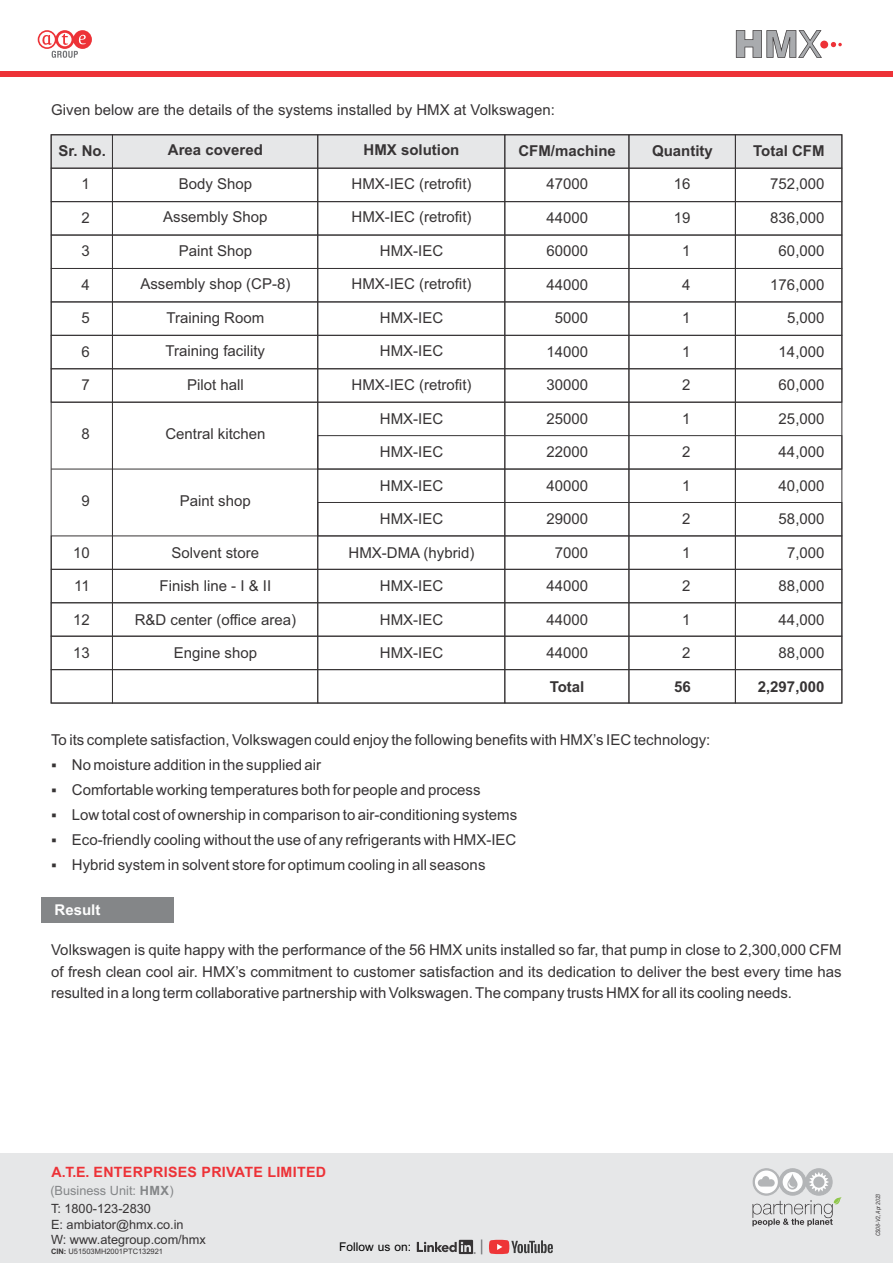
<style>
.page{position:relative;width:893px;height:1263px;background:#fff}
.page>*{position:absolute;margin:0;border:0;box-sizing:border-box;transform-origin:0 0}
.t1{font:15px/21.8px "Arial";color:#373435;text-align:justify}
.t2{font:700 15px "Arial";color:#373435}
.t3{font:700 14.85px "Arial";color:#fefefe}
.t4{font:700 14.25px "Arial";letter-spacing:.02em;color:#ed3237}
.t5{font:12.75px/15.3px "Arial";color:#373435}
.t6{font:12.75px "Arial";color:#848688}
.t7{font:12px "Arial";color:#000}
.t8{font:7.5px "Arial";color:#373435}
.t9{font:italic 6px "Arial Narrow";color:#373435}
.t10{font:700 2.7px "Arial";color:#373435}
.s1{font-weight:700}
</style>
<div class="page">
<div style="left:42px;top:897px;width:132px;height:25px;background:#848688"></div>
<div style="left:50px;top:134px;width:793px;height:35px;background:#e6e7e8"></div>
<div style="left:51px;top:168px;width:791px;height:34px;border:1px solid #373435"></div>
<div style="left:51px;top:201px;width:791px;height:34px;border:1px solid #373435"></div>
<div style="left:51px;top:235px;width:791px;height:34px;border:1px solid #373435"></div>
<div style="left:51px;top:335px;width:791px;height:34px;border:1px solid #373435"></div>
<div style="left:51px;top:302px;width:791px;height:34px;border:1px solid #373435"></div>
<div style="left:51px;top:268px;width:791px;height:34px;border:1px solid #373435"></div>
<hr style="left:51px;top:402px;width:791px;height:1px;background:#373435">
<div style="left:317px;top:435px;width:525px;height:34px;border:1px solid #373435"></div>
<hr style="left:51px;top:469px;width:791px;height:1px;background:#373435">
<div style="left:317px;top:502px;width:525px;height:34px;border:1px solid #373435"></div>
<div style="left:51px;top:569px;width:791px;height:34px;border:1px solid #373435"></div>
<div style="left:51px;top:535px;width:791px;height:35px;border:1px solid #373435"></div>
<div style="left:51px;top:636px;width:791px;height:34px;border:1px solid #373435"></div>
<div style="left:51px;top:669px;width:791px;height:34px;border:1px solid #373435"></div>
<div style="left:51px;top:134px;width:62px;height:569px;border:1px solid #373435"></div>
<div style="left:112px;top:134px;width:206px;height:569px;border:1px solid #373435"></div>
<div style="left:735px;top:134px;width:107px;height:569px;border:1px solid #373435"></div>
<div style="left:628px;top:134px;width:108px;height:569px;border:1px solid #373435"></div>
<div style="left:317px;top:134px;width:188px;height:569px;border:1px solid #373435"></div>
<div style="left:0;top:71px;width:893px;height:6px;background:#ed3237"></div>
<svg style="left:38px;top:30px;width:54px;height:28px"></svg>
<svg style="left:736px;top:30px;width:106px;height:28px"></svg>
<div style="left:0;top:1153px;width:893px;height:110px;background:#e6e7e8"></div>
<svg style="left:752px;top:1168px;width:90px;height:58px"></svg>
<svg style="left:481px;top:1239px;width:1px;height:15px"></svg>
<svg style="left:489px;top:1240px;width:64px;height:14px"></svg>
<svg style="left:417px;top:1240px;width:56px;height:14px"></svg>
<p class="t1" style="left:51px;top:100px;width:505px">Given below are the details of the systems installed by HMX at Volkswagen:</p>
<p class="t2" style="left:168px;top:144px;width:97px">Area covered</p>
<p class="t1" style="left:179px;top:174px;width:75px">Body Shop</p>
<p class="t1" style="left:163px;top:208px;width:106px">Assembly Shop</p>
<p class="t1" style="left:179px;top:241px;width:75px">Paint Shop</p>
<p class="t1" style="left:140px;top:275px;width:152px">Assembly shop (CP-8)</p>
<p class="t1" style="left:166px;top:308px;width:99px">Training Room</p>
<p class="t1" style="left:166px;top:342px;width:101px">Training facility</p>
<p class="t1" style="left:187px;top:375px;width:58px">Pilot hall</p>
<p class="t1" style="left:165px;top:424px;width:102px">Central kitchen</p>
<p class="t2" style="left:364px;top:144px;width:97px">HMX solution</p>
<p class="t1" style="left:352px;top:174px;width:121px">HMX-IEC (retrofit)</p>
<p class="t1" style="left:352px;top:208px;width:121px">HMX-IEC (retrofit)</p>
<p class="t1" style="left:380px;top:241px;width:65px">HMX-IEC</p>
<p class="t1" style="left:352px;top:275px;width:121px">HMX-IEC (retrofit)</p>
<p class="t1" style="left:380px;top:308px;width:65px">HMX-IEC</p>
<p class="t1" style="left:380px;top:342px;width:65px">HMX-IEC</p>
<p class="t1" style="left:352px;top:375px;width:121px">HMX-IEC (retrofit)</p>
<p class="t1" style="left:380px;top:409px;width:65px">HMX-IEC</p>
<p class="t1" style="left:380px;top:442px;width:65px">HMX-IEC</p>
<p class="t1" style="left:380px;top:476px;width:65px">HMX-IEC</p>
<p class="t1" style="left:380px;top:509px;width:65px">HMX-IEC</p>
<p class="t1" style="left:349px;top:543px;width:127px">HMX-DMA (hybrid)</p>
<p class="t1" style="left:380px;top:576px;width:65px">HMX-IEC</p>
<p class="t1" style="left:380px;top:610px;width:65px">HMX-IEC</p>
<p class="t1" style="left:380px;top:643px;width:65px">HMX-IEC</p>
<p class="t2" style="left:58px;top:145px;width:49px">Sr. No.</p>
<p class="t1" style="left:81px;top:174px;width:10px">1</p>
<p class="t1" style="left:81px;top:208px;width:10px">2</p>
<p class="t1" style="left:81px;top:241px;width:10px">3</p>
<p class="t1" style="left:81px;top:275px;width:10px">4</p>
<p class="t1" style="left:81px;top:308px;width:10px">5</p>
<p class="t1" style="left:81px;top:342px;width:10px">6</p>
<p class="t1" style="left:81px;top:375px;width:10px">7</p>
<p class="t1" style="left:81px;top:424px;width:10px">8</p>
<p class="t2" style="left:518px;top:145px;width:99px">CFM/machine</p>
<p class="t1" style="left:547px;top:174px;width:43px">47000</p>
<p class="t1" style="left:547px;top:208px;width:43px">44000</p>
<p class="t1" style="left:547px;top:241px;width:43px">60000</p>
<p class="t1" style="left:547px;top:275px;width:43px">44000</p>
<p class="t1" style="left:555px;top:308px;width:35px">5000</p>
<p class="t1" style="left:547px;top:342px;width:43px">14000</p>
<p class="t1" style="left:547px;top:375px;width:43px">30000</p>
<p class="t1" style="left:547px;top:409px;width:43px">25000</p>
<p class="t1" style="left:547px;top:442px;width:43px">22000</p>
<p class="t1" style="left:547px;top:476px;width:43px">40000</p>
<p class="t1" style="left:547px;top:509px;width:43px">29000</p>
<p class="t1" style="left:555px;top:543px;width:35px">7000</p>
<p class="t1" style="left:547px;top:576px;width:43px">44000</p>
<p class="t1" style="left:547px;top:610px;width:43px">44000</p>
<p class="t1" style="left:547px;top:644px;width:43px">44000</p>
<p class="t1" style="left:180px;top:491px;width:72px">Paint shop</p>
<p class="t1" style="left:172px;top:543px;width:89px">Solvent store</p>
<p class="t1" style="left:160px;top:576px;width:113px">Finish line - I &amp; II</p>
<p class="t1" style="left:135px;top:610px;width:163px">R&amp;D center (office area)</p>
<p class="t1" style="left:174px;top:643px;width:85px">Engine shop</p>
<p class="t1" style="left:81px;top:491px;width:10px">9</p>
<p class="t1" style="left:73px;top:543px;width:18px">10</p>
<p class="t1" style="left:74px;top:576px;width:17px">11</p>
<p class="t1" style="left:73px;top:610px;width:18px">12</p>
<p class="t1" style="left:73px;top:644px;width:18px">13</p>
<p class="t2" style="left:550px;top:681px;width:36px">Total</p>
<p class="t2" style="left:652px;top:145px;width:62px">Quantity</p>
<p class="t1" style="left:674px;top:174px;width:18px">16</p>
<p class="t1" style="left:674px;top:208px;width:18px">19</p>
<p class="t1" style="left:682px;top:241px;width:10px">1</p>
<p class="t1" style="left:682px;top:275px;width:10px">4</p>
<p class="t1" style="left:682px;top:308px;width:10px">1</p>
<p class="t1" style="left:682px;top:342px;width:10px">1</p>
<p class="t1" style="left:682px;top:375px;width:10px">2</p>
<p class="t1" style="left:682px;top:409px;width:10px">1</p>
<p class="t1" style="left:682px;top:442px;width:10px">2</p>
<p class="t1" style="left:682px;top:476px;width:10px">1</p>
<p class="t1" style="left:682px;top:509px;width:10px">2</p>
<p class="t1" style="left:682px;top:543px;width:10px">1</p>
<p class="t1" style="left:682px;top:576px;width:10px">2</p>
<p class="t1" style="left:682px;top:610px;width:10px">1</p>
<p class="t1" style="left:682px;top:644px;width:10px">2</p>
<p class="t2" style="left:674px;top:681px;width:18px">56</p>
<p class="t1" style="left:51px;top:730px;width:661px">To its complete satisfaction, Volkswagen could enjoy the following benefits with HMX’s IEC technology:</p>
<p class="t1" style="left:51px;top:780px;width:431px">▪ Comfortable working temperatures both for people and process</p>
<p class="t1" style="left:51px;top:805px;width:468px">▪ Low total cost of ownership in comparison to air-conditioning systems</p>
<p class="t1" style="left:51px;top:830px;width:467px">▪ Eco-friendly cooling without the use of any refrigerants with HMX-IEC</p>
<p class="t1" style="left:51px;top:855px;width:436px">▪ Hybrid system in solvent store for optimum cooling in all seasons</p>
<p class="t1" style="left:51px;top:755px;width:272px">▪ No moisture addition in the supplied air</p>
<p class="t3" style="left:55px;top:904px;width:47px">Result</p>
<p class="t2" style="left:753px;top:145px;width:73px">Total CFM</p>
<p class="t1" style="left:770px;top:174px;width:56px">752,000</p>
<p class="t1" style="left:770px;top:208px;width:56px">836,000</p>
<p class="t1" style="left:779px;top:241px;width:47px">60,000</p>
<p class="t1" style="left:770px;top:275px;width:56px">176,000</p>
<p class="t1" style="left:787px;top:308px;width:39px">5,000</p>
<p class="t1" style="left:779px;top:342px;width:47px">14,000</p>
<p class="t1" style="left:779px;top:375px;width:47px">60,000</p>
<p class="t1" style="left:779px;top:409px;width:47px">25,000</p>
<p class="t1" style="left:779px;top:442px;width:47px">44,000</p>
<p class="t1" style="left:779px;top:476px;width:47px">40,000</p>
<p class="t1" style="left:779px;top:509px;width:47px">58,000</p>
<p class="t1" style="left:787px;top:543px;width:39px">7,000</p>
<p class="t1" style="left:779px;top:576px;width:47px">88,000</p>
<p class="t1" style="left:779px;top:610px;width:47px">44,000</p>
<p class="t1" style="left:779px;top:644px;width:47px">88,000</p>
<p class="t2" style="left:758px;top:681px;width:68px">2,297,000</p>
<p class="t1" style="left:51px;top:940px;width:792px">Volkswagen is quite happy with the performance of the 56 HMX units installed so far, that pump in close to 2,300,000 CFM of fresh clean cool air. HMX’s commitment to customer satisfaction and its dedication to deliver the best every time has resulted in a long term collaborative partnership with Volkswagen. The company trusts HMX for all its cooling needs.</p>
<p class="t4" style="left:52px;top:1166px;width:276px">A.T.E. ENTERPRISES PRIVATE LIMITED</p>
<p class="t6" style="left:50px;top:1185px;width:125px">(Business Unit: <span class="s1">HMX</span>)</p>
<p class="t4" style="left:160px;top:1167px;width:276px">A.T.E. ENTERPRISES PRIVATE LIMITED</p>
<p class="t5" style="left:51px;top:1202px;width:156px">T: 1800-123-2830<br>E: ambiator@hmx.co.in<br>W: www.ategroup.com/hmx</p>
<p class="t8" style="left:51px;top:1249px;width:114px"><span class="s1">CIN:</span> U51503MH2001PTC132921</p>
<p class="t7" style="left:339px;top:1242px;width:74px">Follow us on:</p>
<p class="t10" style="left:474px;top:1252px;width:3px">®</p>
<p class="t8" style="left:875px;top:1251px;width:69px;rotate:-90deg">CS 10 - March 2015</p>
<p class="t9" style="left:876px;top:1236px;width:44px;rotate:-90deg">CS08-V2, Apr 2023</p>
</div>
